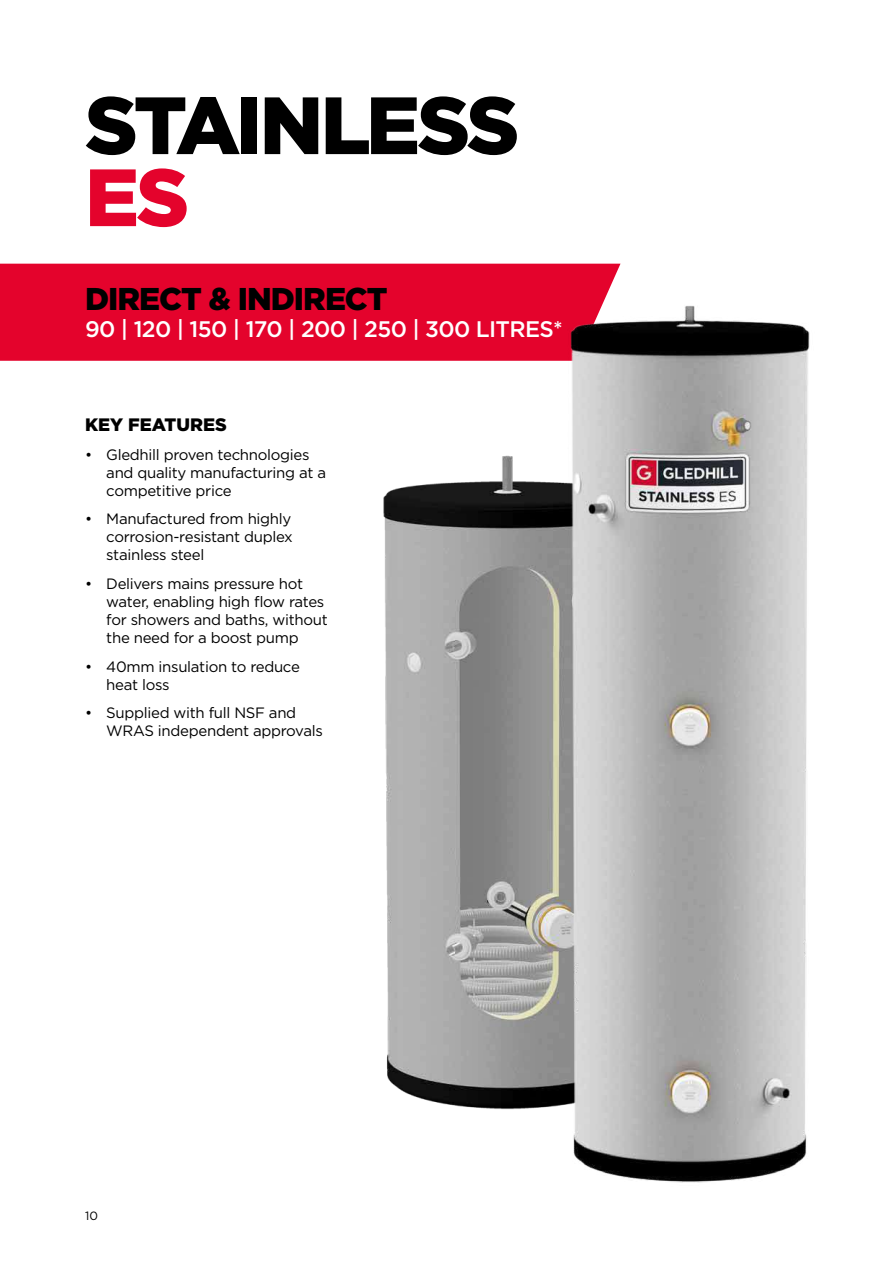
<style>
.page{position:relative;width:893px;height:1263px;background:#fff}
.page>*{position:absolute;margin:0;border:0;box-sizing:border-box;transform-origin:0 0}
.t1{font:900 81px "Gotham";letter-spacing:-.045em;color:#000}
.t2{font:900 81px "Gotham";color:#e4032c}
.t3{font:900 31.5px "Gotham";letter-spacing:-.03em;color:#000}
.t4{font:500 22.5px "Gotham";letter-spacing:-.03em;color:#fff}
.t5{font:900 18px "Gotham";color:#000}
.t6{font:15px/18px "Gotham";letter-spacing:-.02em;color:#000}
.t7{font:12px "Gotham";color:#000}
</style>
<div class="page">
<div style="left:0;top:264px;width:620px;height:97px;background:#e4032c"></div>
<img style="left:383px;top:455px;width:178px;height:655px">
<img style="left:561px;top:300px;width:249px;height:883px">
<h1 class="t1" style="left:85px;top:70px;width:436px">STAINLESS</h1>
<h1 class="t2" style="left:85px;top:142px;width:106px">ES</h1>
<h2 class="t3" style="left:85px;top:277px;width:304px">DIRECT &amp; INDIRECT</h2>
<h3 class="t4" style="left:85px;top:315px;width:479px">90 | 120 | 150 | 170 | 200 | 250 | 300 LITRES*</h3>
<p class="t5" style="left:85px;top:412px;width:143px">KEY FEATURES</p>
<p class="t6" style="left:106px;top:445px;width:221px;text-indent:-21px">• Gledhill proven technologies and quality manufacturing at a competitive price</p>
<p class="t6" style="left:106px;top:510px;width:188px;text-align:justify;text-indent:-21px">• Manufactured from highly corrosion-resistant duplex stainless steel</p>
<p class="t6" style="left:106px;top:574px;width:223px;text-indent:-21px">• Delivers mains pressure hot water, enabling high flow rates for showers and baths, without the need for a boost pump</p>
<p class="t6" style="left:106px;top:657px;width:195px;text-indent:-21px">• 40mm insulation to reduce heat loss</p>
<p class="t6" style="left:106px;top:704px;width:218px;text-indent:-21px">• Supplied with full NSF and<br>WRAS independent approvals</p>
<p class="t7" style="left:85px;top:1208px;width:14px">10</p>
</div>
